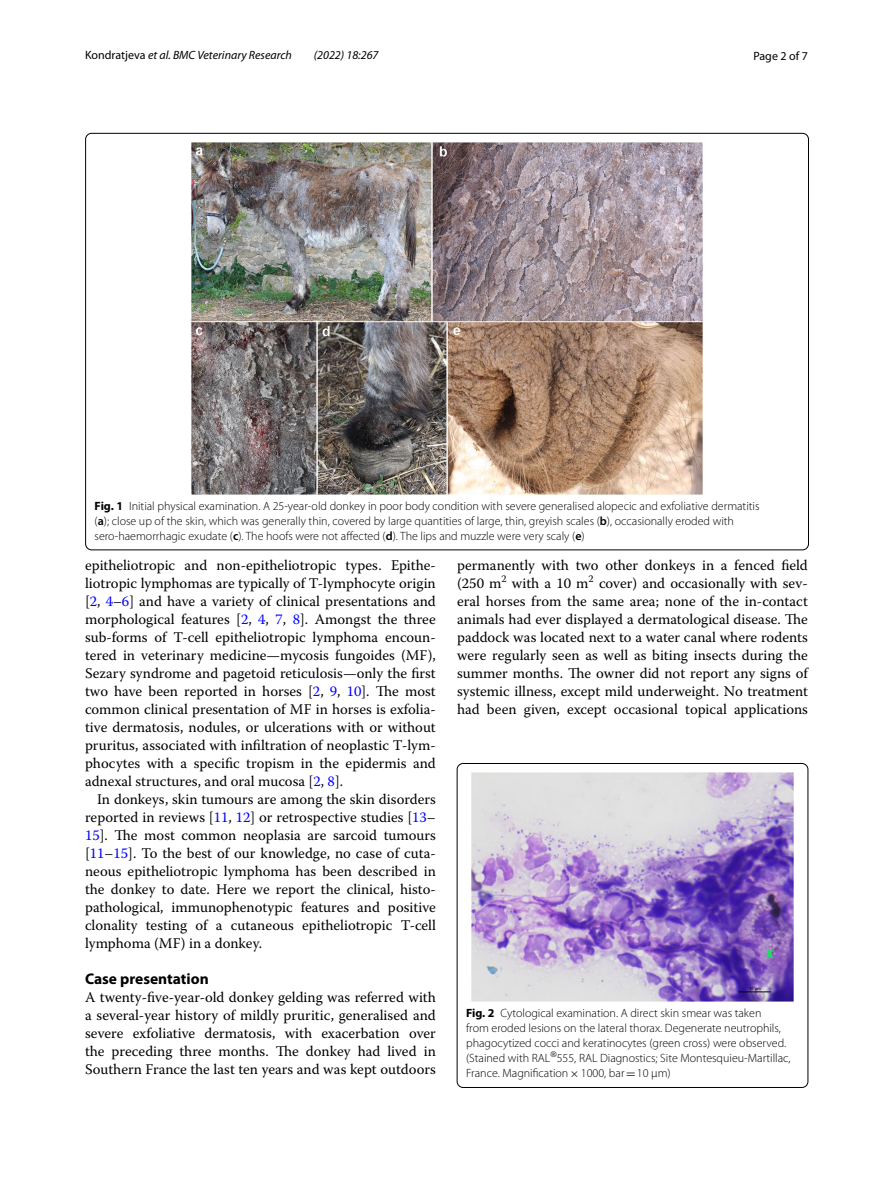
<style>
.page{position:relative;width:893px;height:1187px;background:#fff}
.page>*{position:absolute;margin:0;border:0;box-sizing:border-box;transform-origin:0 0}
.t1{font:700 15.45px "Myriad Pro";color:#000}
.t2{font:14.7px/18px "Warnock Pro";color:#000;text-align:justify}
.t3{font:300 12px/15px "Myriad Pro";color:#000}
.t4{font:italic 12px "Myriad Pro";color:#000}
.t5{font:12px "Myriad Pro";color:#000}
.s1{font-style:normal}
.s2{font-weight:700}
.s3{font-weight:600}
.s4{color:#00f}
.s5{font-family:"MTSY";font-weight:400}
</style>
<div class="page">
<img style="left:192px;top:142px;width:510px;height:352px">
<img style="left:472px;top:772px;width:321px;height:229px">
<div style="left:457px;top:763px;width:351px;height:324px;border:1px solid #000;border-radius:6px"></div>
<p class="t4" style="left:85px;top:48px;width:208px"><span class="s1">Kondratjeva</span> et al. BMC Veterinary Research</p>
<p class="t4" style="left:314px;top:48px;width:66px">(2022) 18:267</p>
<p class="t5" style="left:753px;top:48px;width:56px">Page 2 of 7</p>
<p class="t3" style="left:95px;top:498px;width:666px"><span class="s2">Fig. 1</span> Initial physical examination. A 25-year-old donkey in poor body condition with severe generalised alopecic and exfoliative dermatitis (<span class="s3">a</span>); close up of the skin, which was generally thin, covered by large quantities of large, thin, greyish scales (<span class="s3">b</span>), occasionally eroded with sero-haemorrhagic exudate (<span class="s3">c</span>). The hoofs were not affected (<span class="s3">d</span>). The lips and muzzle were very scaly (<span class="s3">e</span>)</p>
<p class="t2" style="left:85px;top:555px;width:352px">epitheliotropic and non-epitheliotropic types. Epithe&shy;liotropic lymphomas are typically of T-lymphocyte origin [<span class="s4">2</span>, <span class="s4">4</span>–<span class="s4">6</span>] and have a variety of clinical presentations and morphological features [<span class="s4">2</span>, <span class="s4">4</span>, <span class="s4">7</span>, <span class="s4">8</span>]. Amongst the three sub-forms of T-cell epitheliotropic lymphoma encoun&shy;tered in veterinary medicine—mycosis fungoides (MF), Sezary syndrome and pagetoid reticulosis—only the first two have been reported in horses [<span class="s4">2</span>, <span class="s4">9</span>, <span class="s4">10</span>]. The most common clinical presentation of MF in horses is exfolia&shy;tive dermatosis, nodules, or ulcerations with or without pruritus, associated with infiltration of neoplastic T-lym&shy;phocytes with a specific tropism in the epidermis and adnexal structures, and oral mucosa [<span class="s4">2</span>, <span class="s4">8</span>].</p>
<p class="t2" style="left:85px;top:789px;width:352px;text-indent:12px">In donkeys, skin tumours are among the skin disorders reported in reviews [<span class="s4">11</span>, <span class="s4">12</span>] or retrospective studies [<span class="s4">13</span>– <span class="s4">15</span>]. The most common neoplasia are sarcoid tumours [<span class="s4">11</span>–<span class="s4">15</span>]. To the best of our knowledge, no case of cuta&shy;neous epitheliotropic lymphoma has been described in the donkey to date. Here we report the clinical, histo&shy;pathological, immunophenotypic features and positive clonality testing of a cutaneous epitheliotropic T-cell lymphoma (MF) in a donkey.</p>
<p class="t1" style="left:85px;top:968px;width:125px">Case presentation</p>
<p class="t2" style="left:85px;top:987px;width:352px">A twenty-five-year-old donkey gelding was referred with a several-year history of mildly pruritic, generalised and severe exfoliative dermatosis, with exacerbation over the preceding three months. The donkey had lived in Southern France the last ten years and was kept outdoors</p>
<p class="t2" style="left:457px;top:555px;width:352px">permanently with two other donkeys in a fenced field (250 m<sup>2</sup> with a 10 m<sup>2</sup> cover) and occasionally with sev&shy;eral horses from the same area; none of the in-contact animals had ever displayed a dermatological disease. The paddock was located next to a water canal where rodents were regularly seen as well as biting insects during the summer months. The owner did not report any signs of systemic illness, except mild underweight. No treatment had been given, except occasional topical applications</p>
<p class="t3" style="left:466px;top:1005px;width:326px"><span class="s2">Fig. 2</span> Cytological examination. A direct skin smear was taken<br>from eroded lesions on the lateral thorax. Degenerate neutrophils, phagocytized cocci and keratinocytes (green cross) were observed. (Stained with RAL<sup>®</sup>555, RAL Diagnostics; Site Montesquieu-Martillac, France. Magnification<span class="s5">×</span>1000, bar<span class="s5">=</span>10 µm)</p>
</div>
